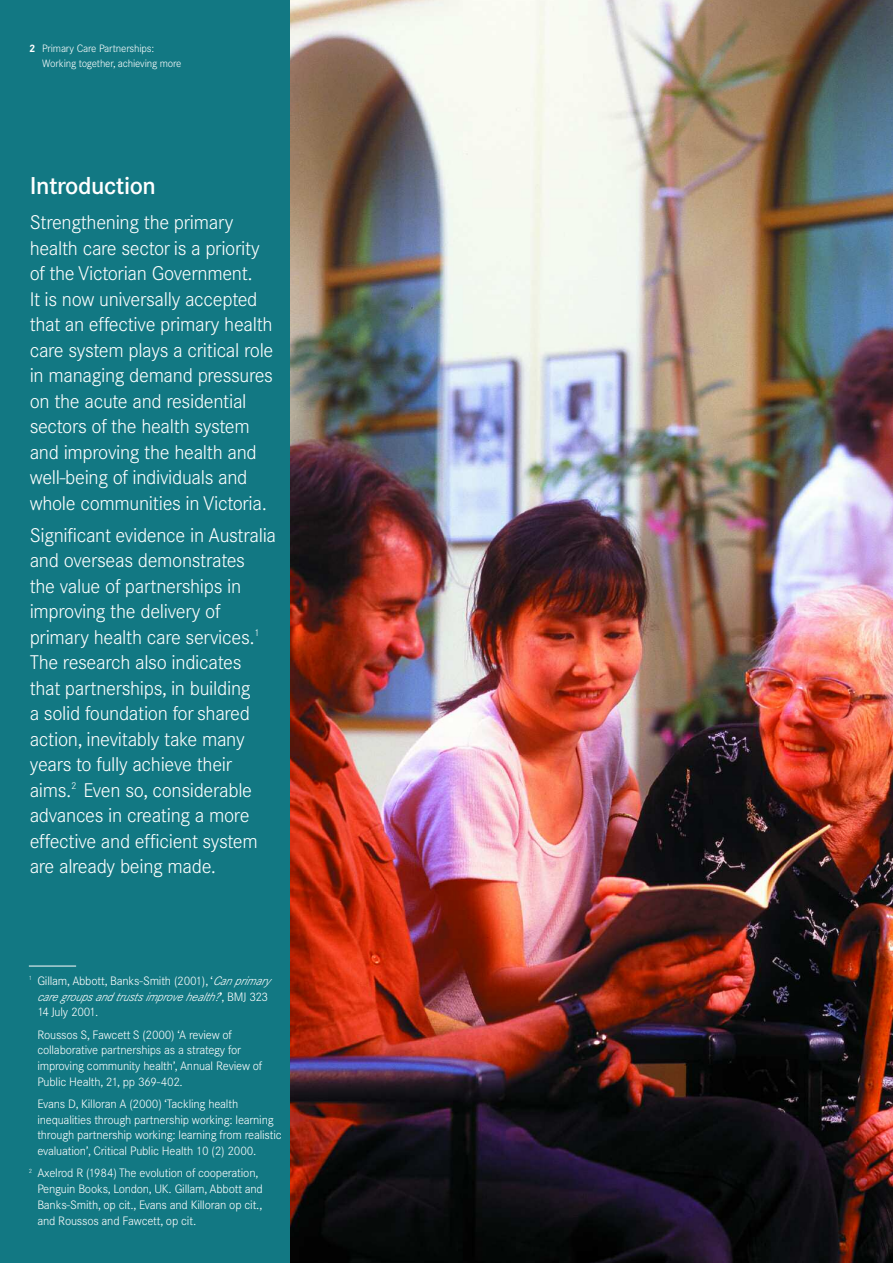
<style>
.page{position:relative;width:893px;height:1263px;background:#fff}
.page>*{position:absolute;margin:0;border:0;box-sizing:border-box;transform-origin:0 0}
.t1{font:500 24px "Corporate SBQ";letter-spacing:-.02em;color:#fff}
.t2{font:300 19.5px/25.5px "Corporate SBQ";letter-spacing:-.015em;color:#fff}
.t3{font:300 12px/15.8px "Corporate SBQ";letter-spacing:-.015em;color:#fff}
.t4{font:300 10.5px/15px "Corporate SBQ";letter-spacing:-.015em;color:#fff}
.s1{font-weight:700}
.s2{font-style:italic}
</style>
<div class="page">
<img style="left:289px;top:0;width:604px;height:1263px">
<div style="left:0;top:0;width:289px;height:1263px;background:#127883"></div>
<hr style="left:29px;top:966px;width:47px;height:1px;background:#fff">
<p class="t4" style="left:42px;top:42px;width:141px;text-indent:-13px"><span class="s1">2</span> Primary Care Partnerships:<br>Working together, achieving more</p>
<p class="t1" style="left:30px;top:177px;width:128px">Introduction</p>
<p class="t2" style="left:30px;top:212px;width:245px">Strengthening the primary health care sector is a priority of the Victorian Government.<br>It is now universally accepted that an effective primary health care system plays a critical role in managing demand pressures on the acute and residential sectors of the health system and improving the health and well-being of individuals and whole communities in Victoria.</p>
<p class="t2" style="left:30px;top:524px;width:248px">Significant evidence in Australia and overseas demonstrates<br>the value of partnerships in improving the delivery of primary health care services.<sup>1<br></sup>The research also indicates that partnerships, in building<br>a solid foundation for shared action, inevitably take many years to fully achieve their aims.<sup>2</sup> Even so, considerable advances in creating a more effective and efficient system are already being made.</p>
<p class="t3" style="left:37px;top:974px;width:234px;text-indent:-9px"><sup>1</sup> Gillam, Abbott, Banks-Smith (2001), ‘<span class="s2">Can primary care groups and trusts improve health?</span>’, BMJ 323<br>14 July 2001.</p>
<p class="t3" style="left:37px;top:1027px;width:227px">Roussos S, Fawcett S (2000) ‘A review of collaborative partnerships as a strategy for improving community health’, Annual Review of Public Health, 21, pp 369-402.</p>
<p class="t3" style="left:37px;top:1097px;width:246px">Evans D, Killoran A (2000) ‘Tackling health inequalities through partnership working: learning through partnership working: learning from realistic evaluation’, Critical Public Health 10 (2) 2000.</p>
<p class="t3" style="left:37px;top:1166px;width:227px;text-indent:-9px"><sup>2</sup> Axelrod R (1984) The evolution of cooperation, Penguin Books, London, UK. Gillam, Abbott and Banks-Smith, op cit., Evans and Killoran op cit., and Roussos and Fawcett, op cit.</p>
</div>
